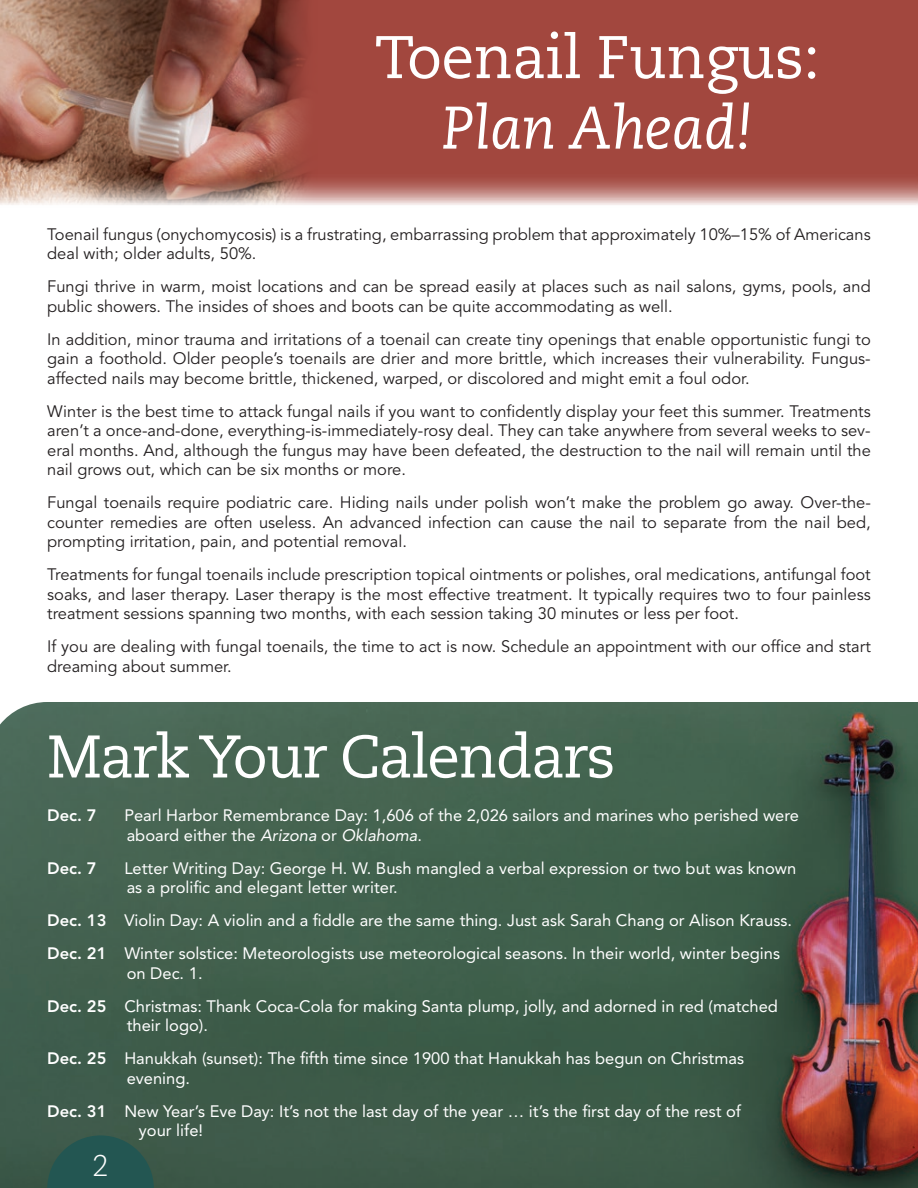
<style>
.page{position:relative;width:918px;height:1188px;background:#fff}
.page>*{position:absolute;margin:0;border:0;box-sizing:border-box;transform-origin:0 0}
.t1{font:60px "Caecilia LT Std";letter-spacing:-.03em;color:#fff}
.t2{font:60px "Caecilia LT Std";letter-spacing:-.01em;color:#fff}
.t3{font:italic 60px "Caecilia LT Std";letter-spacing:-.01em;color:#fff}
.t4{font:300 30px "Caecilia LT Std";color:#fff}
.t5{font:16.5px/19.5px "Avenir LT Std";color:#231f20;text-align:justify}
.t6{font:16.5px/33px "Avenir LT Std";color:#fff}
.t7{font:800 16.5px "Avenir LT Std";color:#fff}
.s1{font-style:italic}
.s2{font-weight:800}
</style>
<div class="page">
<img style="left:0;top:702px;width:918px;height:486px">
<div style="left:0;top:0;width:918px;height:217px;background:#a2473e"></div>
<img style="left:0;top:0;width:306px;height:172px">
<svg style="left:0;top:172px;width:918px;height:45px"></svg>
<svg style="left:47px;top:1135px;width:107px;height:53px;background:#29564f"></svg>
<h1 class="t2" style="left:375px;top:23px;width:446px">Toenail Fungus:</h1>
<h1 class="t3" style="left:442px;top:94px;width:313px">Plan Ahead!</h1>
<p class="t5" style="left:47px;top:225px;width:825px">Toenail fungus (onychomycosis) is a frustrating, embarrassing problem that approximately 10%–15% of Americans deal with; older adults, 50%.</p>
<p class="t5" style="left:47px;top:277px;width:825px">Fungi thrive in warm, moist locations and can be spread easily at places such as nail salons, gyms, pools, and public showers. The insides of shoes and boots can be quite accommodating as well.</p>
<p class="t5" style="left:47px;top:330px;width:825px">In addition, minor trauma and irritations of a toenail can create tiny openings that enable opportunistic fungi to gain a foothold. Older people’s toenails are drier and more brittle, which increases their vulnerability. Fungus&shy;affected nails may become brittle, thickened, warped, or discolored and might emit a foul odor.</p>
<p class="t5" style="left:47px;top:402px;width:825px">Winter is the best time to attack fungal nails if you want to confidently display your feet this summer. Treatments aren’t a once-and-done, everything-is-immediately-rosy deal. They can take anywhere from several weeks to sev&shy;eral months. And, although the fungus may have been defeated, the destruction to the nail will remain until the nail grows out, which can be six months or more.</p>
<p class="t5" style="left:47px;top:493px;width:825px">Fungal toenails require podiatric care. Hiding nails under polish won’t make the problem go away. Over-the&shy;counter remedies are often useless. An advanced infection can cause the nail to separate from the nail bed, prompting irritation, pain, and potential removal.</p>
<p class="t5" style="left:47px;top:565px;width:825px">Treatments for fungal toenails include prescription topical ointments or polishes, oral medications, antifungal foot soaks, and laser therapy. Laser therapy is the most effective treatment. It typically requires two to four painless treatment sessions spanning two months, with each session taking 30 minutes or less per foot.</p>
<p class="t5" style="left:47px;top:637px;width:825px">If you are dealing with fungal toenails, the time to act is now. Schedule an appointment with our office and start dreaming about summer.</p>
<h1 class="t1" style="left:47px;top:722px;width:570px">Mark Your Calendars</h1>
<p class="t7" style="left:47px;top:806px;width:51px">Dec. 7</p>
<p class="t6" style="left:124px;top:806px;width:676px;line-height:19.5px">Pearl Harbor Remembrance Day: 1,606 of the 2,026 sailors and marines who perished were aboard either the <span class="s1">Arizona</span> or <span class="s1">Oklahoma</span>.</p>
<p class="t7" style="left:47px;top:858px;width:51px">Dec. 7</p>
<p class="t6" style="left:124px;top:859px;width:673px;line-height:19.5px">Letter Writing Day: George H. W. Bush mangled a verbal expression or two but was known as a prolific and elegant letter writer.</p>
<p class="t6" style="left:47px;top:904px;width:746px"><span class="s2">Dec. 13</span> Violin Day: A violin and a fiddle are the same thing. Just ask Sarah Chang or Alison Krauss.<br><span class="s2">Dec. 21</span> Winter solstice: Meteorologists use meteorological seasons. In their world, winter begins</p>
<p class="t6" style="left:47px;top:957px;width:732px;text-indent:79px">on Dec. 1.<br><span class="s2">Dec. 25</span> Christmas: Thank Coca-Cola for making Santa plump, jolly, and adorned in red (matched</p>
<p class="t6" style="left:47px;top:1009px;width:698px;text-indent:79px">their logo).<br><span class="s2">Dec. 25</span> Hanukkah (sunset): The fifth time since 1900 that Hanukkah has begun on Christmas</p>
<p class="t6" style="left:47px;top:1062px;width:695px;text-indent:79px">evening.<br><span class="s2">Dec. 31</span> New Year’s Eve Day: It’s not the last day of the year … it’s the first day of the rest of</p>
<p class="t6" style="left:139px;top:1114px;width:66px">your life!</p>
<h2 class="t4" style="left:92px;top:1149px;width:18px">2</h2>
</div>
